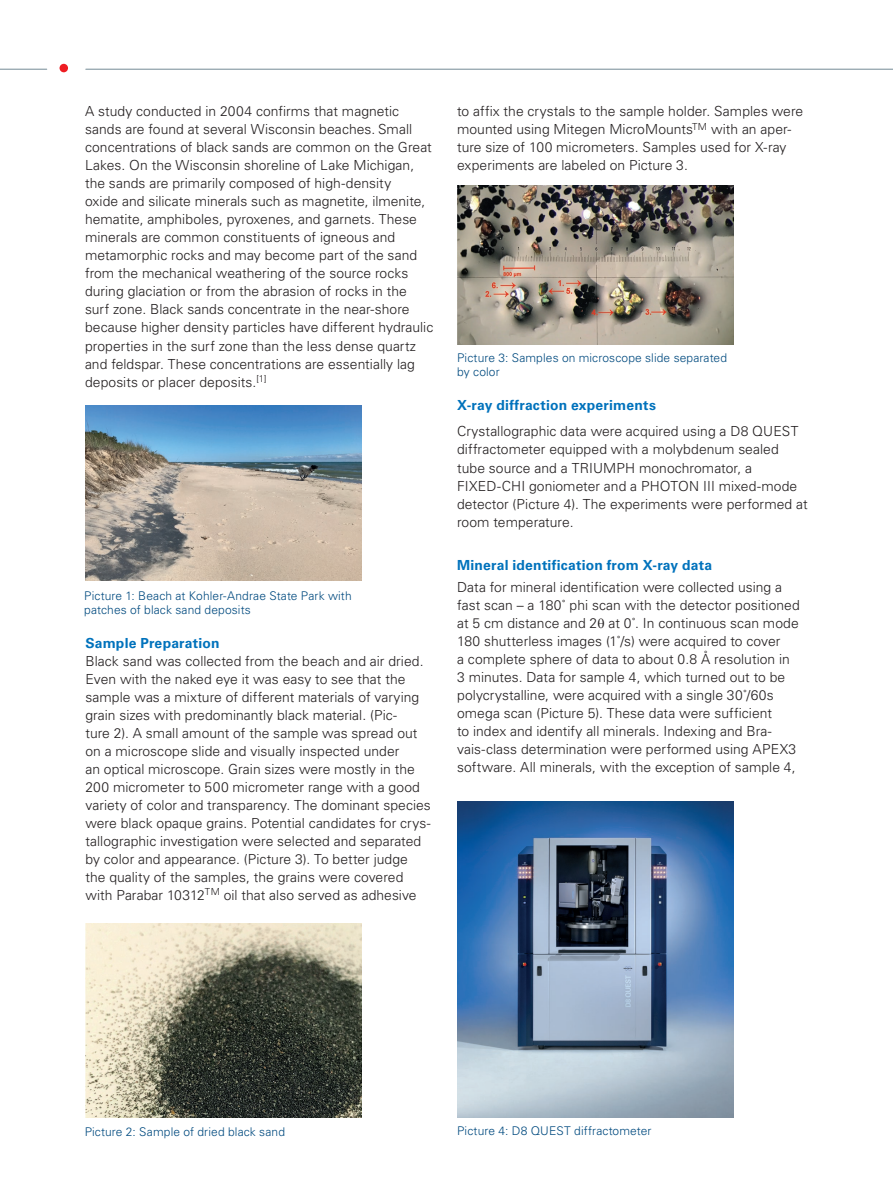
<style>
.page{position:relative;width:893px;height:1187px;background:#fff}
.page>*{position:absolute;margin:0;border:0;box-sizing:border-box;transform-origin:0 0}
.t1{font:300 13.8px/18px "Univers LT Std";color:#231f20}
.t2{font:700 13.8px "Univers LT Std";letter-spacing:.015em;color:#0072bc}
.t3{font:300 12px/14.4px "Univers LT Std";letter-spacing:.01em;color:#004a7f}
</style>
<div class="page">
<hr style="left:86px;top:69px;width:807px;height:1px;background:#738a95">
<hr style="left:0;top:69px;width:47px;height:1px;background:#738a95">
<div style="left:60px;top:64px;width:8px;height:8px;background:#ee1d23;border-radius:50%"></div>
<img style="left:85px;top:405px;width:276px;height:175px">
<img style="left:85px;top:923px;width:276px;height:194px">
<img style="left:457px;top:185px;width:277px;height:160px">
<img style="left:457px;top:801px;width:276px;height:316px">
<p class="t1" style="left:85px;top:102px;width:350px">A study conducted in 2004 confirms that magnetic sands are found at several Wisconsin beaches. Small concentrations of black sands are common on the Great Lakes. On the Wisconsin shoreline of Lake Michigan, the sands are primarily composed of high-density<br>oxide and silicate minerals such as magnetite, ilmenite, hematite, amphiboles, pyroxenes, and garnets. These minerals are common constituents of igneous and metamorphic rocks and may become part of the sand from the mechanical weathering of the source rocks during glaciation or from the abrasion of rocks in the surf zone. Black sands concentrate in the near-shore because higher density particles have different hydraulic properties in the surf zone than the less dense quartz and feldspar. These concentrations are essentially lag deposits or placer deposits.<sup>[1]</sup></p>
<p class="t3" style="left:84px;top:588px;width:269px">Picture 1: Beach at Kohler-Andrae State Park with patches of black sand deposits</p>
<p class="t2" style="left:85px;top:634px;width:136px">Sample Preparation</p>
<p class="t1" style="left:85px;top:651px;width:347px">Black sand was collected from the beach and air dried.<br>Even with the naked eye it was easy to see that the sample was a mixture of different materials of varying grain sizes with predominantly black material. (Pic-<br>ture 2). A small amount of the sample was spread out on a microscope slide and visually inspected under<br>an optical microscope. Grain sizes were mostly in the 200 micrometer to 500 micrometer range with a good variety of color and transparency. The dominant species were black opaque grains. Potential candidates for crys&shy;tallographic investigation were selected and separated by color and appearance. (Picture 3). To better judge the quality of the samples, the grains were covered with Parabar 10312<sup>TM</sup> oil that also served as adhesive</p>
<p class="t1" style="left:457px;top:102px;width:348px">to affix the crystals to the sample holder. Samples were mounted using Mitegen MicroMounts<sup>TM</sup> with an aper&shy;ture size of 100 micrometers. Samples used for X-ray experiments are labeled on Picture 3.</p>
<p class="t3" style="left:457px;top:350px;width:271px">Picture 3: Samples on microscope slide separated by color</p>
<p class="t2" style="left:457px;top:397px;width:200px">X-ray diffraction experiments</p>
<p class="t1" style="left:457px;top:422px;width:352px">Crystallographic data were acquired using a D8 QUEST diffractometer equipped with a molybdenum sealed tube source and a TRIUMPH monochromator, a FIXED-CHI goniometer and a PHOTON III mixed-mode detector (Picture 4). The experiments were performed at room temperature.</p>
<p class="t2" style="left:457px;top:557px;width:257px">Mineral identification from X-ray data</p>
<p class="t1" style="left:457px;top:578px;width:344px">Data for mineral identification were collected using a fast scan – a 180˚ phi scan with the detector positioned at 5 cm distance and 2 at 0˚. In continuous scan mode 180 shutterless images (1˚/s) were acquired to cover<br>a complete sphere of data to about 0.8 Å resolution in 3 minutes. Data for sample 4, which turned out to be polycrystalline, were acquired with a single 30˚/60s omega scan (Picture 5). These data were sufficient<br>to index and identify all minerals. Indexing and Bra&shy;vais-class determination were performed using APEX3 software. All minerals, with the exception of sample 4,</p>
<p class="t3" style="left:85px;top:1124px;width:202px">Picture 2: Sample of dried black sand</p>
<p class="t3" style="left:457px;top:1123px;width:196px">Picture 4: D8 QUEST diffractometer</p>
</div>
